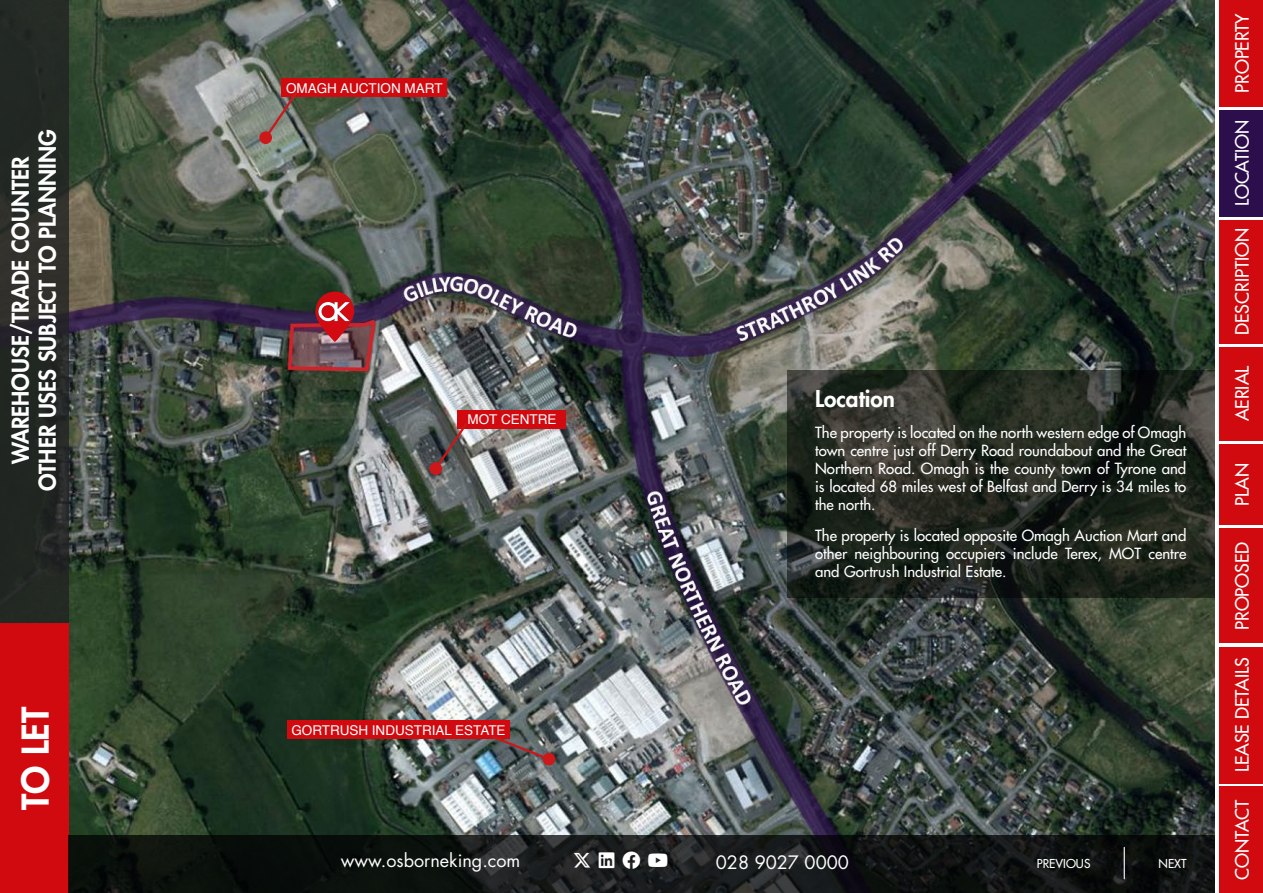
<style>
.page{position:relative;width:1263px;height:893px;background:#fff}
.page>*{position:absolute;margin:0;border:0;box-sizing:border-box;transform-origin:0 0}
.t1{font:800 36px "Futura Std";color:#fff}
.t2{font:800 22.5px/27px "Futura Std";color:#fff;text-align:center}
.t3{font:500 18px "Futura Std";color:#fff}
.t4{font:18px "Futura Std";color:#fff}
.t5{font:18px "Font Awesome 6 Brands";color:#fff}
.t6{font:500 15px/18px "Futura Std";color:#fff;text-align:justify}
.t7{font:13.5px "Helvetica";color:#fff}
.t8{font:500 12px "Futura Std";color:#fff}
</style>
<div class="page">
<img style="left:68px;top:0;width:1147px;height:835px">
<svg style="left:788px;top:370px;width:427px;height:227px;background:#232820"></svg>
<div style="left:287px;top:720px;width:223px;height:19px;background:#d10a10"></div>
<svg style="left:490px;top:734px;width:62px;height:28px;background:#65585a"></svg>
<div style="left:543px;top:753px;width:12px;height:12px;background:#cd1719;border-radius:50%"></div>
<div style="left:458px;top:410px;width:108px;height:18px;background:#d10a10"></div>
<svg style="left:433px;top:421px;width:36px;height:51px;background:#645454"></svg>
<div style="left:429px;top:462px;width:13px;height:13px;background:#cd1719;border-radius:50%"></div>
<div style="left:282px;top:78px;width:165px;height:19px;background:#d10a10"></div>
<svg style="left:263px;top:90px;width:36px;height:51px;background:#82736a"></svg>
<div style="left:259px;top:131px;width:13px;height:13px;background:#cd1719;border-radius:50%"></div>
<svg style="left:315px;top:292px;width:39px;height:50px;background:#b9454a"></svg>
<div style="left:1219px;top:0;width:44px;height:106px;background:#d10a10"></div>
<div style="left:1219px;top:220px;width:44px;height:123px;background:#d10a10"></div>
<div style="left:1219px;top:647px;width:44px;height:136px;background:#d10a10"></div>
<div style="left:1219px;top:787px;width:44px;height:106px;background:#d10a10"></div>
<svg style="left:0;top:0;width:68px;height:623px;background:#252824"></svg>
<div style="left:0;top:623px;width:68px;height:270px;background:#d10a10"></div>
<div style="left:1219px;top:444px;width:44px;height:81px;background:#d10a10"></div>
<div style="left:1219px;top:347px;width:44px;height:93px;background:#d10a10"></div>
<div style="left:1219px;top:528px;width:44px;height:115px;background:#d10a10"></div>
<div style="left:1219px;top:110px;width:44px;height:106px;background:#2d0e4c"></div>
<svg style="left:68px;top:835px;width:1147px;height:58px;background:#121514"></svg>
<hr style="left:1124px;top:847px;width:1px;height:32px;background:#fff">
<svg style="left:574px;top:853px;width:16px;height:15px"></svg>
<svg style="left:623px;top:852px;width:17px;height:17px"></svg>
<svg style="left:648px;top:854px;width:19px;height:13px"></svg>
<svg style="left:599px;top:853px;width:16px;height:16px"></svg>
<h2 class="t2" style="left:7px;top:491px;width:363px;rotate:-90deg">WAREHOUSE/TRADE COUNTER<br>OTHER USES SUBJECT TO PLANNING</h2>
<h1 class="t1" style="left:13px;top:810px;width:105px;rotate:-90deg">TO LET</h1>
<p class="t7" style="left:286px;top:77px;width:158px">OMAGH AUCTION MART</p>
<p class="t7" style="left:467px;top:409px;width:91px">MOT CENTRE</p>
<p class="t7" style="left:291px;top:719px;width:216px">GORTRUSH INDUSTRIAL ESTATE</p>
<h2 class="t2" style="left:815px;top:386px;width:81px">Location</h2>
<p class="t6" style="left:815px;top:424px;width:373px">The property is located on the north western edge of Omagh town centre just off Derry Road roundabout and the Great Northern Road. Omagh is the county town of Tyrone and is located 68 miles west of Belfast and Derry is 34 miles to the north.</p>
<p class="t6" style="left:815px;top:526px;width:373px">The property is located opposite Omagh Auction Mart and other neighbouring occupiers include Terex, MOT centre and Gortrush Industrial Estate.</p>
<p class="t4" style="left:341px;top:849px;width:181px">www.osborneking.com</p>
<p class="t5" style="left:648px;top:852px;width:22px">□◆▼◆</p>
<p class="t4" style="left:716px;top:851px;width:135px">028 9027 0000</p>
<p class="t8" style="left:1037px;top:856px;width:55px">PREVIOUS</p>
<p class="t8" style="left:1158px;top:856px;width:30px">NEXT</p>
<p class="t3" style="left:1231px;top:93px;width:82px;rotate:-90deg">PROPERTY</p>
<p class="t3" style="left:1231px;top:206px;width:88px;rotate:-90deg">LOCATION</p>
<p class="t3" style="left:1231px;top:335px;width:109px;rotate:-90deg">DESCRIPTION</p>
<p class="t3" style="left:1231px;top:421px;width:57px;rotate:-90deg">AERIAL</p>
<p class="t3" style="left:1231px;top:506px;width:44px;rotate:-90deg">PLAN</p>
<p class="t3" style="left:1231px;top:630px;width:90px;rotate:-90deg">PROPOSED</p>
<p class="t3" style="left:1231px;top:772px;width:116px;rotate:-90deg">LEASE DETAILS</p>
<p class="t3" style="left:1231px;top:880px;width:82px;rotate:-90deg">CONTACT</p>
</div>
